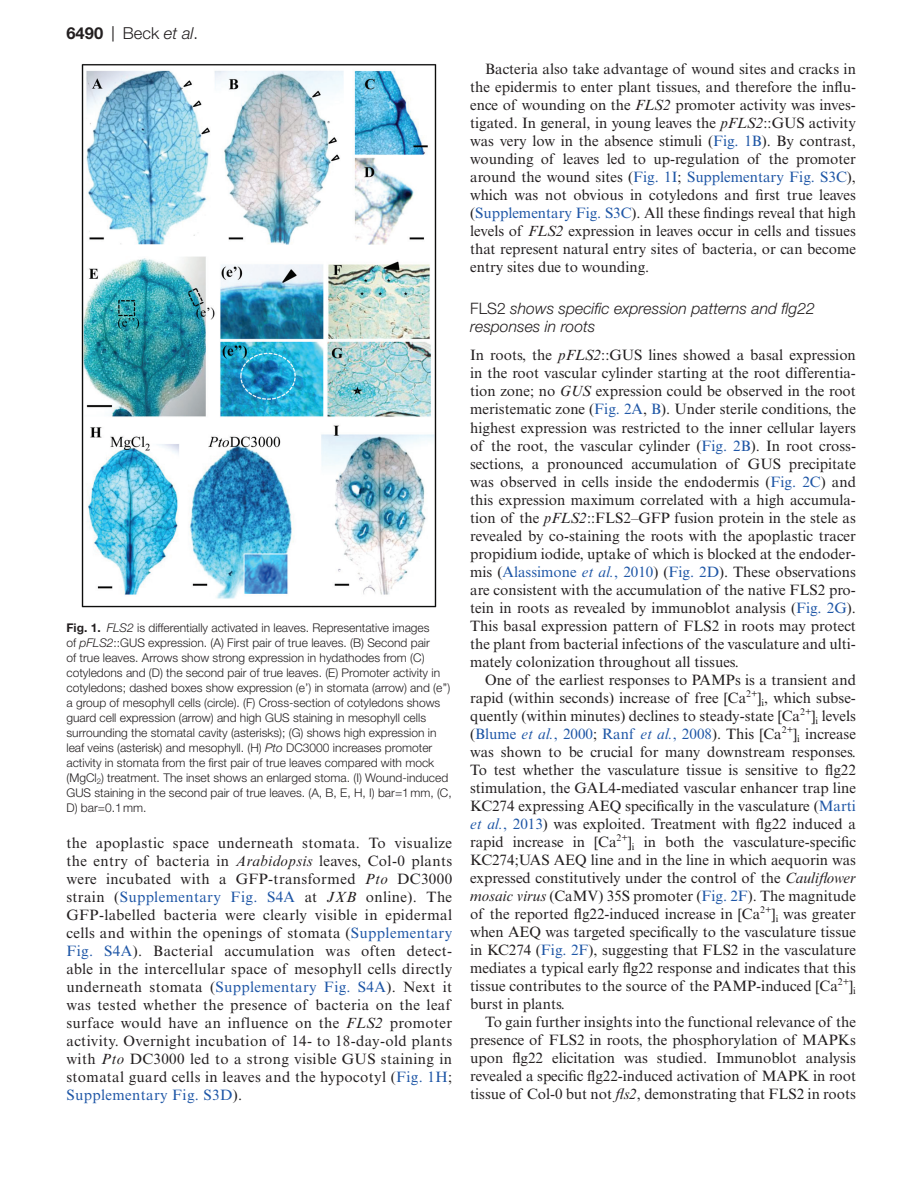
<style>
.page{position:relative;width:919px;height:1187px;background:#fff}
.page>*{position:absolute;margin:0;border:0;box-sizing:border-box;transform-origin:0 0}
.t1{font:300 16.5px "Helvetica Neue LT Std";color:#231f20}
.t2{font:italic 300 15.75px/18px "Helvetica Neue LT Std";color:#231f20}
.t3{font:15px/18px "Times New Roman MT Std";color:#231f20;text-align:justify}
.t4{font:300 12px/15px "Helvetica Neue LT Std";color:#231f20}
.s1{font-weight:700}
.s2{font-family:"Times New Roman MT Std";font-weight:400}
.s3{font-style:italic}
.s4{color:#1e56a6}
.s5{font-style:normal}
.s6{font-style:italic;color:#1e56a6}
</style>
<div class="page">
<img style="left:82px;top:64px;width:355px;height:543px">
<p class="t1" style="left:66px;top:23px;width:133px"><span class="s1">6490</span> <span class="s2">|</span> Beck <span class="s3">et al</span>.</p>
<p class="t4" style="left:66px;top:619px;width:387px"><span class="s1">Fig. 1.</span> <span class="s3">FLS2</span> is differentially activated in leaves. Representative images<br>of <span class="s3">pFLS2</span>::GUS expression. (A) First pair of true leaves. (B) Second pair<br>of true leaves. Arrows show strong expression in hydathodes from (C) cotyledons and (D) the second pair of true leaves. (E) Promoter activity in cotyledons; dashed boxes show expression (e’) in stomata (arrow) and (e’’) a group of mesophyll cells (circle). (F) Cross-section of cotyledons shows guard cell expression (arrow) and high GUS staining in mesophyll cells surrounding the stomatal cavity (asterisks); (G) shows high expression in leaf veins (asterisk) and mesophyll. (H) <span class="s3">Pto</span> DC3000 increases promoter activity in stomata from the first pair of true leaves compared with mock (MgCl<sub>2</sub>) treatment. The inset shows an enlarged stoma. (I) Wound-induced GUS staining in the second pair of true leaves. (A, B, E, H, I) bar=1mm, (C, D) bar=0.1mm.</p>
<p class="t3" style="left:66px;top:834px;width:387px">the apoplastic space underneath stomata. To visualize the entry of bacteria in <span class="s3">Arabidopsis</span> leaves, Col-0 plants were incubated with a GFP-transformed <span class="s3">Pto</span> DC3000 strain (<span class="s4">Supplementary Fig. S4A</span> at <span class="s3">JXB</span> online). The GFP-labelled bacteria were clearly visible in epidermal cells and within the openings of stomata (<span class="s4">Supplementary Fig. S4A</span>). Bacterial accumulation was often detect&shy;able in the intercellular space of mesophyll cells directly underneath stomata (<span class="s4">Supplementary Fig. S4A</span>). Next it was tested whether the presence of bacteria on the leaf surface would have an influence on the <span class="s3">FLS2</span> promoter activity. Overnight incubation of 14- to 18-day-old plants with <span class="s3">Pto</span> DC3000 led to a strong visible GUS staining in stomatal guard cells in leaves and the hypocotyl (<span class="s4">Fig. 1H</span>; <span class="s4">Supplementary Fig. S3D</span>).</p>
<p class="t3" style="left:470px;top:60px;width:387px;text-indent:15px">Bacteria also take advantage of wound sites and cracks in the epidermis to enter plant tissues, and therefore the influ&shy;ence of wounding on the <span class="s3">FLS2</span> promoter activity was inves&shy;tigated. In general, in young leaves the <span class="s3">pFLS2</span>::GUS activity was very low in the absence stimuli (<span class="s4">Fig. 1B</span>). By contrast, wounding of leaves led to up-regulation of the promoter around the wound sites (<span class="s4">Fig. 1I</span>; <span class="s4">Supplementary Fig. S3C</span>), which was not obvious in cotyledons and first true leaves (<span class="s4">Supplementary Fig. S3C</span>). All these findings reveal that high levels of <span class="s3">FLS2</span> expression in leaves occur in cells and tissues that represent natural entry sites of bacteria, or can become entry sites due to wounding.</p>
<p class="t2" style="left:470px;top:299px;width:346px"><span class="s5">FLS2</span> shows specific expression patterns and flg22 responses in roots</p>
<p class="t3" style="left:470px;top:346px;width:387px">In roots, the <span class="s3">pFLS2</span>::GUS lines showed a basal expression in the root vascular cylinder starting at the root differentia&shy;tion zone; no <span class="s3">GUS</span> expression could be observed in the root meristematic zone (<span class="s4">Fig. 2A</span>, <span class="s4">B</span>). Under sterile conditions, the highest expression was restricted to the inner cellular layers of the root, the vascular cylinder (<span class="s4">Fig. 2B</span>). In root cross&shy;sections, a pronounced accumulation of GUS precipitate was observed in cells inside the endodermis (<span class="s4">Fig. 2C</span>) and this expression maximum correlated with a high accumula&shy;tion of the <span class="s3">pFLS2</span>::FLS2–GFP fusion protein in the stele as revealed by co-staining the roots with the apoplastic tracer propidium iodide, uptake of which is blocked at the endoder&shy;mis (<span class="s4">Alassimone</span> <span class="s6">et al.</span><span class="s4">, 2010</span>) (<span class="s4">Fig. 2D</span>). These observations are consistent with the accumulation of the native FLS2 pro&shy;tein in roots as revealed by immunoblot analysis (<span class="s4">Fig. 2G</span>).<br>This basal expression pattern of FLS2 in roots may protect the plant from bacterial infections of the vasculature and ulti&shy;mately colonization throughout all tissues.</p>
<p class="t3" style="left:470px;top:670px;width:387px;text-indent:15px">One of the earliest responses to PAMPs is a transient and rapid (within seconds) increase of free [Ca<sup>2+</sup>]<sub>i</sub>, which subse&shy;quently (within minutes) declines to steady-state [Ca<sup>2+</sup>]<sub>i</sub> levels (<span class="s4">Blume</span> <span class="s6">et al.</span><span class="s4">, 2000</span>; <span class="s4">Ranf</span> <span class="s6">et al.</span><span class="s4">, 2008</span>). This [Ca<sup>2+</sup>]<sub>i</sub> increase was shown to be crucial for many downstream responses.<br>To test whether the vasculature tissue is sensitive to flg22 stimulation, the GAL4-mediated vascular enhancer trap line KC274 expressing AEQ specifically in the vasculature (<span class="s4">Marti </span><span class="s6">et al.</span><span class="s4">, 2013</span>) was exploited. Treatment with flg22 induced a rapid increase in [Ca<sup>2+</sup>]<sub>i</sub> in both the vasculature-specific KC274;UAS AEQ line and in the line in which aequorin was expressed constitutively under the control of the <span class="s3">Cauliflower mosaic virus</span> (CaMV) 35S promoter (<span class="s4">Fig. 2F</span>). The magnitude of the reported flg22-induced increase in [Ca<sup>2+</sup>]<sub>i</sub> was greater when AEQ was targeted specifically to the vasculature tissue in KC274 (<span class="s4">Fig. 2F</span>), suggesting that FLS2 in the vasculature mediates a typical early flg22 response and indicates that this tissue contributes to the source of the PAMP-induced [Ca<sup>2+</sup>]<sub>i </sub>burst in plants.</p>
<p class="t3" style="left:470px;top:1012px;width:387px;text-indent:15px">To gain further insights into the functional relevance of the presence of FLS2 in roots, the phosphorylation of MAPKs upon flg22 elicitation was studied. Immunoblot analysis revealed a specific flg22-induced activation of MAPK in root tissue of Col-0 but not <span class="s3">fls2</span>, demonstrating that FLS2 in roots</p>
</div>
